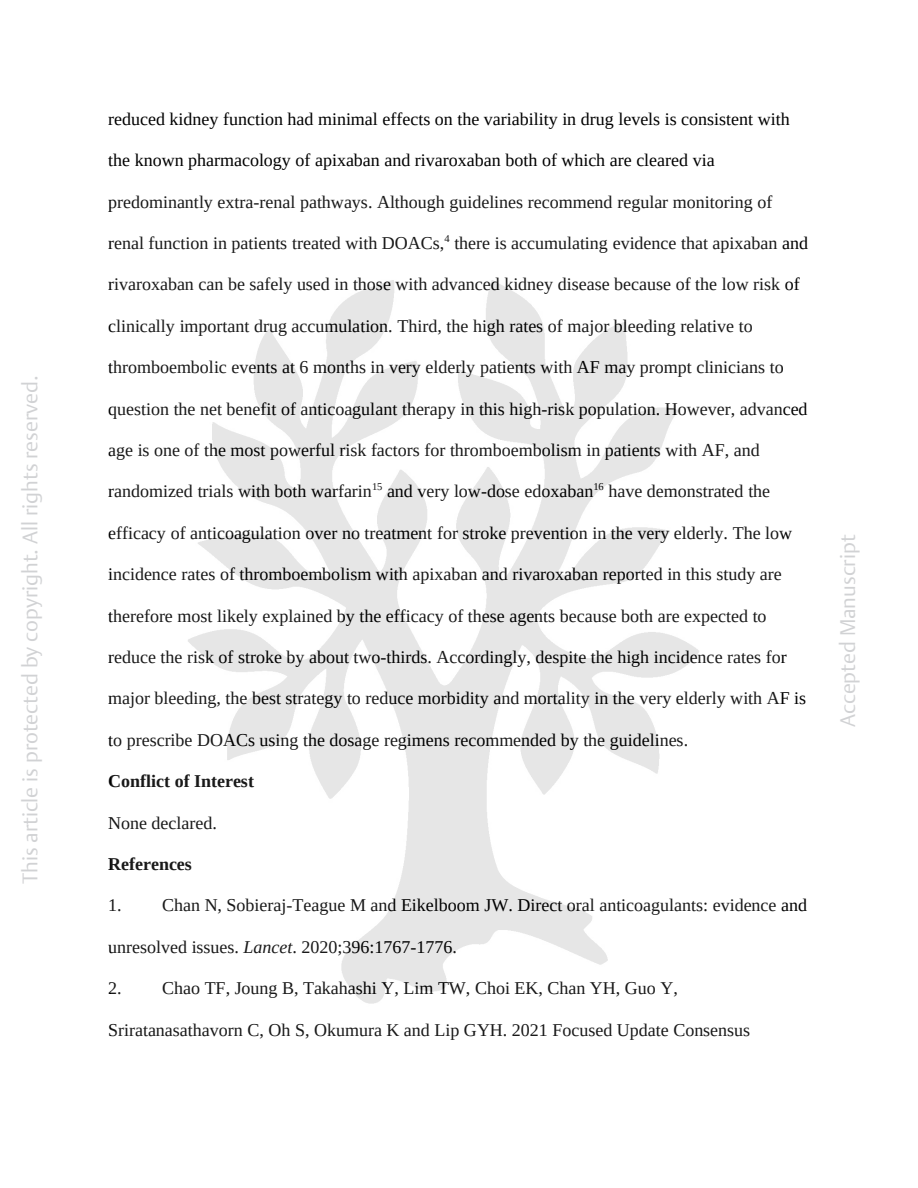
<style>
.page{position:relative;width:918px;height:1188px;background:#fff}
.page>*{position:absolute;margin:0;border:0;box-sizing:border-box;transform-origin:0 0}
.t1{font:300 21px "Thieme Argo 2011";color:#d1d2d4}
.t2{font:18px "Liberation Serif";color:#000}
.t3{font:700 18px "Liberation Serif";color:#000}
.s1{font-style:italic}
</style>
<div class="page">
<img style="left:188px;top:280px;width:511px;height:724px">
<p class="t1" style="left:16px;top:884px;width:510px;rotate:-90deg">This article is protected by copyright. All rights reserved.</p>
<p class="t2" style="left:108px;top:109px;width:683px">reduced kidney function had minimal effects on the variability in drug levels is consistent with</p>
<p class="t2" style="left:108px;top:150px;width:608px">the known pharmacology of apixaban and rivaroxaban both of which are cleared via</p>
<p class="t2" style="left:108px;top:192px;width:666px">predominantly extra-renal pathways. Although guidelines recommend regular monitoring of</p>
<p class="t2" style="left:108px;top:233px;width:701px">renal function in patients treated with DOACs,<sup>4</sup> there is accumulating evidence that apixaban and</p>
<p class="t2" style="left:108px;top:274px;width:693px">rivaroxaban can be safely used in those with advanced kidney disease because of the low risk of</p>
<p class="t2" style="left:108px;top:316px;width:646px">clinically important drug accumulation. Third, the high rates of major bleeding relative to</p>
<p class="t2" style="left:108px;top:357px;width:677px">thromboembolic events at 6 months in very elderly patients with AF may prompt clinicians to</p>
<p class="t2" style="left:108px;top:399px;width:701px">question the net benefit of anticoagulant therapy in this high-risk population. However, advanced</p>
<p class="t2" style="left:108px;top:440px;width:653px">age is one of the most powerful risk factors for thromboembolism in patients with AF, and</p>
<p class="t2" style="left:108px;top:481px;width:664px">randomized trials with both warfarin<sup>15</sup> and very low-dose edoxaban<sup>16</sup> have demonstrated the</p>
<p class="t2" style="left:108px;top:523px;width:686px">efficacy of anticoagulation over no treatment for stroke prevention in the very elderly. The low</p>
<p class="t2" style="left:108px;top:564px;width:675px">incidence rates of thromboembolism with apixaban and rivaroxaban reported in this study are</p>
<p class="t2" style="left:108px;top:606px;width:660px">therefore most likely explained by the efficacy of these agents because both are expected to</p>
<p class="t2" style="left:108px;top:647px;width:680px">reduce the risk of stroke by about two-thirds. Accordingly, despite the high incidence rates for</p>
<p class="t2" style="left:108px;top:688px;width:700px">major bleeding, the best strategy to reduce morbidity and mortality in the very elderly with AF is</p>
<p class="t2" style="left:108px;top:730px;width:582px">to prescribe DOACs using the dosage regimens recommended by the guidelines.</p>
<p class="t3" style="left:108px;top:771px;width:147px">Conflict of Interest</p>
<p class="t2" style="left:108px;top:813px;width:110px">None declared.</p>
<p class="t3" style="left:108px;top:854px;width:85px">References</p>
<p class="t2" style="left:108px;top:895px;width:701px">1. Chan N, Sobieraj-Teague M and Eikelboom JW. Direct oral anticoagulants: evidence and</p>
<p class="t2" style="left:108px;top:937px;width:350px">unresolved issues. <span class="s1">Lancet</span>. 2020;396:1767-1776.</p>
<p class="t2" style="left:108px;top:978px;width:571px">2. Chao TF, Joung B, Takahashi Y, Lim TW, Choi EK, Chan YH, Guo Y,</p>
<p class="t2" style="left:108px;top:1020px;width:644px">Sriratanasathavorn C, Oh S, Okumura K and Lip GYH. 2021 Focused Update Consensus</p>
<p class="t1" style="left:834px;top:727px;width:194px;rotate:-90deg">Accepted Manuscript</p>
</div>
